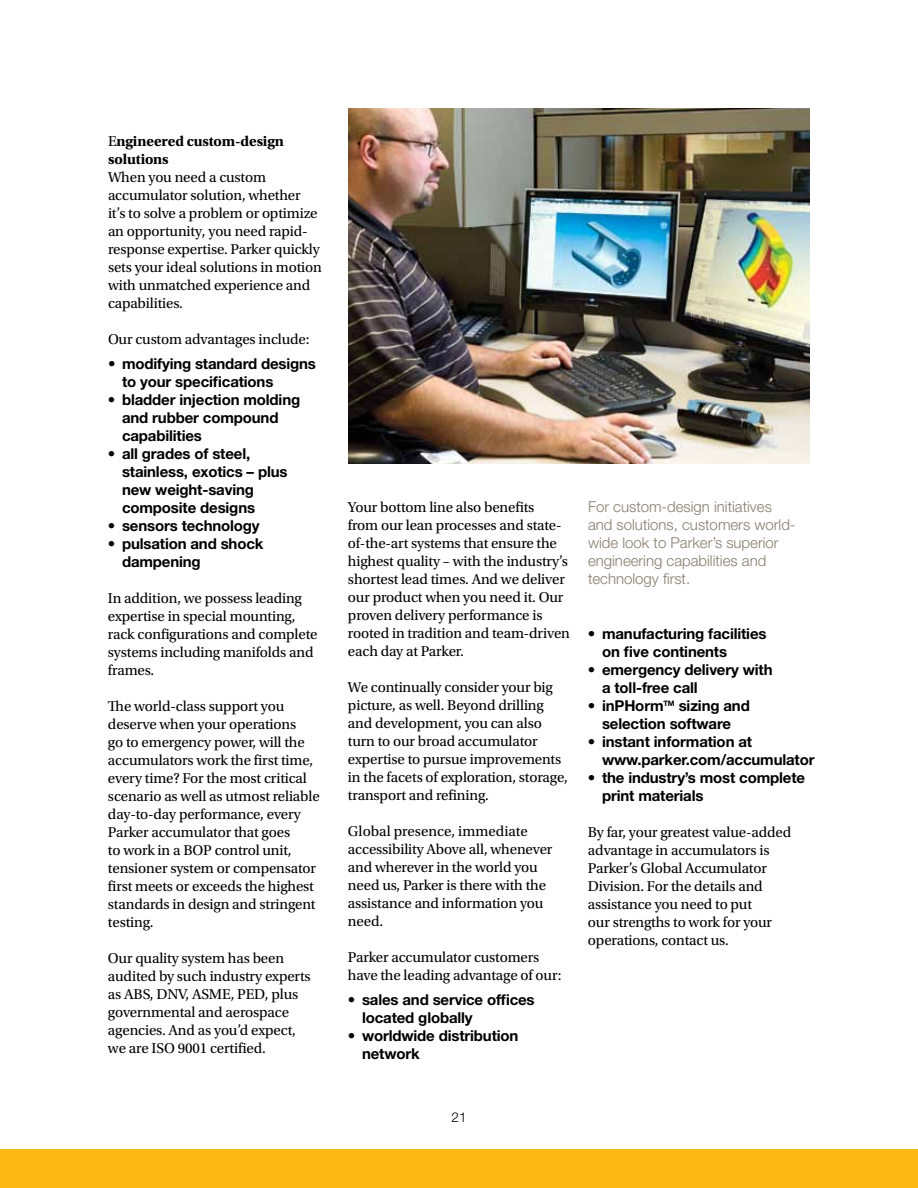
<style>
.page{position:relative;width:918px;height:1188px;background:#fff}
.page>*{position:absolute;margin:0;border:0;box-sizing:border-box;transform-origin:0 0}
.t1{font:15px/18px "Utopia Std";letter-spacing:-.01em;color:#000}
.t2{font:700 15px/18px "Helvetica Neue LT Std";letter-spacing:-.01em;color:#000}
.t3{font:300 15px/18px "Helvetica Neue LT Std";color:#887d6e}
.t4{font:300 13.5px "Helvetica Neue LT Std";color:#000}
.s1{font-weight:700}
</style>
<div class="page">
<div style="left:0;top:1150px;width:918px;height:38px;background:#fdb913"></div>
<img style="left:348px;top:108px;width:462px;height:356px">
<p class="t1" style="left:108px;top:133px;width:215px">E<span class="s1">ngineered custom-design solutions<br></span>When you need a custom accumulator solution, whether<br>it’s to solve a problem or optimize an opportunity, you need rapid&shy;response expertise. Parker quickly sets your ideal solutions in motion with unmatched experience and capabilities.</p>
<p class="t1" style="left:108px;top:331px;width:203px">Our custom advantages include:</p>
<p class="t2" style="left:122px;top:354px;width:195px;text-indent:-14px">• modifying standard designs to your specifications</p>
<p class="t2" style="left:122px;top:390px;width:180px;text-indent:-14px">• bladder injection molding and rubber compound capabilities</p>
<p class="t2" style="left:122px;top:444px;width:167px;text-indent:-14px">• all grades of steel, stainless, exotics – plus new weight-saving composite designs</p>
<p class="t2" style="left:108px;top:516px;width:153px">• sensors technology</p>
<p class="t2" style="left:122px;top:534px;width:143px;text-indent:-14px">• pulsation and shock dampening</p>
<p class="t1" style="left:108px;top:589px;width:211px">In addition, we possess leading expertise in special mounting, rack configurations and complete systems including manifolds and frames.</p>
<p class="t1" style="left:108px;top:697px;width:213px">The world-class support you deserve when your operations<br>go to emergency power, will the accumulators work the first time, every time? For the most critical scenario as well as utmost reliable day-to-day performance, every<br>Parker accumulator that goes<br>to work in a BOP control unit, tensioner system or compensator first meets or exceeds the highest standards in design and stringent testing.</p>
<p class="t1" style="left:108px;top:949px;width:204px">Our quality system has been audited by such industry experts as ABS, DNV, ASME, PED, plus governmental and aerospace agencies. And as you’d expect, we are ISO 9001 certified.</p>
<p class="t1" style="left:348px;top:499px;width:223px">Your bottom line also benefits<br>from our lean processes and state&shy;of-the-art systems that ensure the highest quality – with the industry’s shortest lead times. And we deliver our product when you need it. Our proven delivery performance is rooted in tradition and team-driven each day at Parker.</p>
<p class="t1" style="left:348px;top:679px;width:221px">We continually consider your big picture, as well. Beyond drilling and development, you can also turn to our broad accumulator expertise to pursue improvements in the facets of exploration, storage, transport and refining.</p>
<p class="t1" style="left:348px;top:823px;width:206px">Global presence, immediate accessibility Above all, whenever and wherever in the world you need us, Parker is there with the assistance and information you need.</p>
<p class="t1" style="left:348px;top:949px;width:215px">Parker accumulator customers have the leading advantage of our:</p>
<p class="t2" style="left:362px;top:990px;width:174px;text-indent:-14px">• sales and service offices located globally</p>
<p class="t2" style="left:362px;top:1026px;width:158px;text-indent:-14px">• worldwide distribution network</p>
<p class="t3" style="left:588px;top:497px;width:209px">For custom-design initiatives and solutions, customers world&shy;wide look to Parker’s superior engineering capabilities and technology first.</p>
<p class="t2" style="left:602px;top:624px;width:166px;text-indent:-14px">• manufacturing facilities on five continents</p>
<p class="t2" style="left:602px;top:660px;width:172px;text-indent:-14px">• emergency delivery with a toll-free call</p>
<p class="t2" style="left:588px;top:696px;width:163px;text-align:center">• inPHorm<sup>TM</sup> sizing and selection software</p>
<p class="t2" style="left:602px;top:732px;width:214px;text-indent:-14px">• instant information at www.parker.com/accumulator</p>
<p class="t2" style="left:602px;top:768px;width:205px;text-indent:-14px">• the industry’s most complete print materials</p>
<p class="t1" style="left:588px;top:823px;width:205px">By far, your greatest value-added advantage in accumulators is<br>Parker’s Global Accumulator<br>Division. For the details and assistance you need to put<br>our strengths to work for your operations, contact us.</p>
<p class="t4" style="left:451px;top:1108px;width:17px">21</p>
</div>
